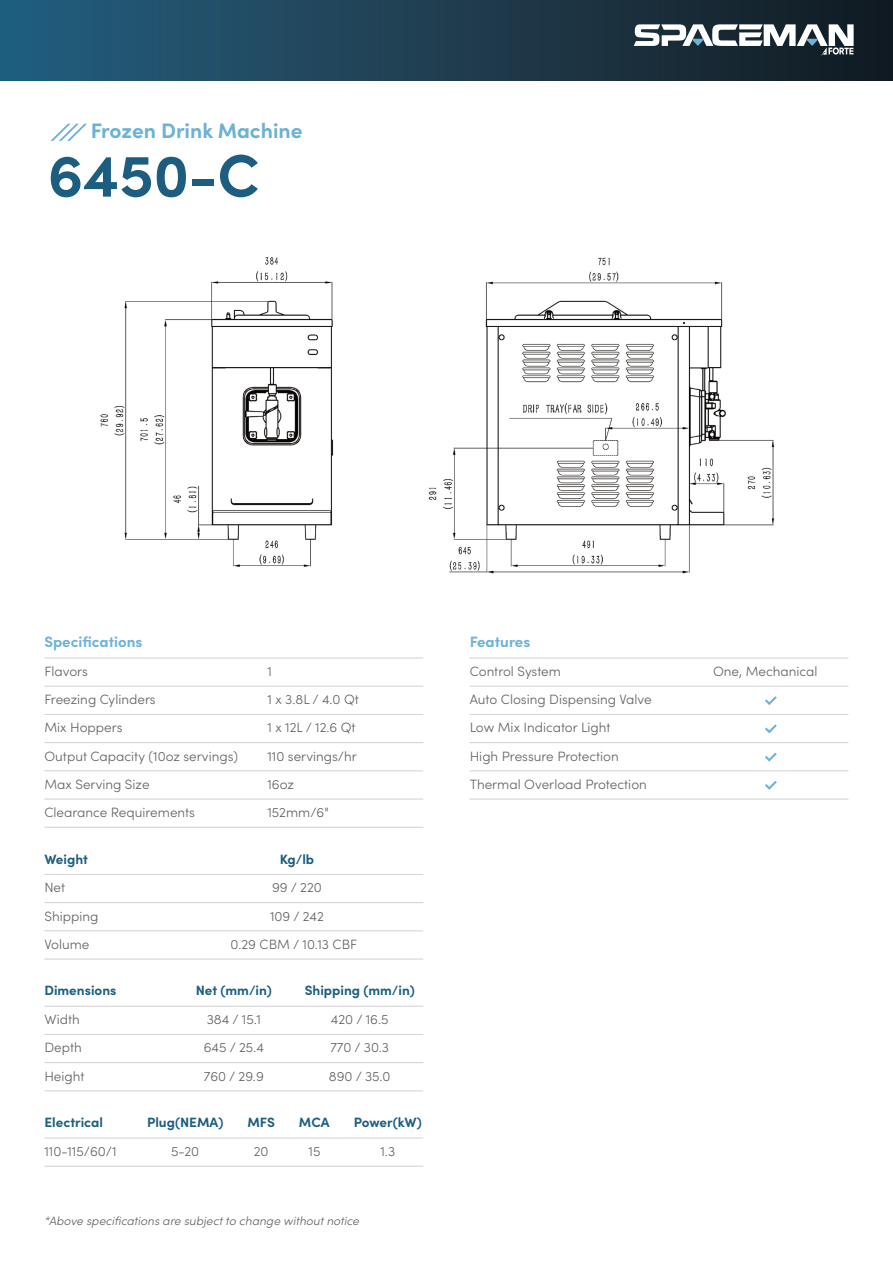
<style>
.page{position:relative;width:893px;height:1263px;background:#fff}
.page>*{position:absolute;margin:0;border:0;box-sizing:border-box;transform-origin:0 0}
.t1{font:700 60px "Sofia Pro";color:#1d5e80}
.t2{font:700 21px "Sofia Pro";color:#6db1d7}
.t3{font:700 15px "Sofia Pro";color:#6eb2d8}
.t4{font:300 13.5px/28.2px "Sofia Pro";color:#626166}
.t5{font:700 13.5px "Sofia Pro";color:#1d5e80}
.t6{font:italic 300 12px "Sofia Pro";color:#626166}
</style>
<div class="page">
<img style="left:100px;top:257px;width:675px;height:317px">
<hr style="left:44px;top:658px;width:379px;height:1px;background:#626166">
<hr style="left:44px;top:686px;width:379px;height:1px;background:#626166">
<hr style="left:44px;top:714px;width:379px;height:1px;background:#626166">
<hr style="left:44px;top:742px;width:379px;height:1px;background:#626166">
<hr style="left:44px;top:770px;width:379px;height:1px;background:#626166">
<hr style="left:44px;top:799px;width:379px;height:1px;background:#626166">
<hr style="left:44px;top:827px;width:379px;height:1px;background:#626166">
<hr style="left:470px;top:658px;width:378px;height:1px;background:#626166">
<hr style="left:470px;top:686px;width:378px;height:1px;background:#626166">
<hr style="left:470px;top:714px;width:378px;height:1px;background:#626166">
<hr style="left:470px;top:742px;width:378px;height:1px;background:#626166">
<hr style="left:470px;top:770px;width:378px;height:1px;background:#626166">
<hr style="left:470px;top:799px;width:378px;height:1px;background:#626166">
<svg style="left:765px;top:696px;width:12px;height:9px"></svg>
<svg style="left:765px;top:724px;width:12px;height:10px"></svg>
<svg style="left:765px;top:752px;width:12px;height:10px"></svg>
<svg style="left:765px;top:781px;width:12px;height:9px"></svg>
<svg style="left:50px;top:124px;width:37px;height:17px"></svg>
<div style="left:0;top:0;width:893px;height:81px;background:linear-gradient(to right,#255f7f,#151b21)"></div>
<svg style="left:634px;top:24px;width:220px;height:32px"></svg>
<hr style="left:44px;top:874px;width:379px;height:1px;background:#626166">
<hr style="left:44px;top:902px;width:379px;height:1px;background:#626166">
<hr style="left:44px;top:930px;width:379px;height:1px;background:#626166">
<hr style="left:44px;top:959px;width:379px;height:1px;background:#626166">
<hr style="left:44px;top:1006px;width:379px;height:1px;background:#626166">
<hr style="left:44px;top:1034px;width:379px;height:1px;background:#626166">
<hr style="left:44px;top:1062px;width:379px;height:1px;background:#626166">
<hr style="left:44px;top:1090px;width:379px;height:1px;background:#626166">
<hr style="left:44px;top:1137px;width:379px;height:1px;background:#626166">
<hr style="left:44px;top:1166px;width:379px;height:1px;background:#626166">
<h2 class="t2" style="left:91px;top:115px;width:213px">Frozen Drink Machine</h2>
<h1 class="t1" style="left:48px;top:129px;width:213px">6450-C</h1>
<p class="t3" style="left:44px;top:630px;width:99px">Specifications</p>
<p class="t4" style="left:44px;top:656px;width:45px">Flavors</p>
<p class="t4" style="left:267px;top:656px;width:6px">1</p>
<p class="t4" style="left:44px;top:685px;width:113px">Freezing Cylinders</p>
<p class="t4" style="left:267px;top:685px;width:93px">1 x 3.8L / 4.0 Qt</p>
<p class="t4" style="left:44px;top:713px;width:80px">Mix Hoppers</p>
<p class="t4" style="left:267px;top:713px;width:90px">1 x 12L / 12.6 Qt</p>
<p class="t4" style="left:44px;top:741px;width:195px">Output Capacity (10oz servings)</p>
<p class="t4" style="left:267px;top:741px;width:91px">110 servings/hr</p>
<p class="t4" style="left:44px;top:769px;width:107px">Max Serving Size</p>
<p class="t4" style="left:267px;top:769px;width:28px">16oz</p>
<p class="t4" style="left:44px;top:797px;width:152px">Clearance Requirements</p>
<p class="t4" style="left:267px;top:797px;width:63px">152mm/6"</p>
<p class="t5" style="left:44px;top:848px;width:45px">Weight</p>
<p class="t5" style="left:280px;top:848px;width:36px">Kg/lb</p>
<p class="t4" style="left:44px;top:873px;width:22px">Net</p>
<p class="t4" style="left:270px;top:873px;width:55px">99 / 220<br>109 / 242</p>
<p class="t4" style="left:44px;top:901px;width:55px">Shipping</p>
<p class="t4" style="left:44px;top:929px;width:47px">Volume</p>
<p class="t4" style="left:231px;top:929px;width:128px">0.29 CBM / 10.13 CBF</p>
<p class="t5" style="left:44px;top:980px;width:74px">Dimensions</p>
<p class="t5" style="left:196px;top:980px;width:78px">Net (mm/in)</p>
<p class="t5" style="left:305px;top:980px;width:112px">Shipping (mm/in)</p>
<p class="t4" style="left:44px;top:1005px;width:37px">Width</p>
<p class="t4" style="left:330px;top:1005px;width:60px">420 / 16.5<br>770 / 30.3</p>
<p class="t4" style="left:207px;top:1005px;width:56px">384 / 15.1</p>
<p class="t4" style="left:44px;top:1033px;width:39px">Depth</p>
<p class="t4" style="left:204px;top:1033px;width:62px">645 / 25.4</p>
<p class="t4" style="left:44px;top:1061px;width:42px">Height</p>
<p class="t5" style="left:44px;top:1112px;width:60px">Electrical</p>
<p class="t4" style="left:44px;top:1136px;width:74px">110-115/60/1</p>
<p class="t4" style="left:204px;top:1061px;width:61px">760 / 29.9</p>
<p class="t4" style="left:329px;top:1061px;width:63px">890 / 35.0</p>
<p class="t5" style="left:147px;top:1112px;width:78px">Plug(NEMA)</p>
<p class="t4" style="left:171px;top:1136px;width:30px">5-20</p>
<p class="t5" style="left:247px;top:1112px;width:29px">MFS</p>
<p class="t4" style="left:254px;top:1136px;width:16px">20</p>
<p class="t5" style="left:299px;top:1112px;width:32px">MCA</p>
<p class="t4" style="left:309px;top:1136px;width:13px">15</p>
<p class="t5" style="left:354px;top:1112px;width:69px">Power(kW)</p>
<p class="t4" style="left:380px;top:1136px;width:16px">1.3</p>
<p class="t6" style="left:44px;top:1212px;width:317px">*Above specifications are subject to change without notice</p>
<p class="t3" style="left:470px;top:630px;width:62px">Features</p>
<p class="t4" style="left:470px;top:656px;width:93px">Control System</p>
<p class="t4" style="left:470px;top:685px;width:184px">Auto Closing Dispensing Valve</p>
<p class="t4" style="left:470px;top:713px;width:142px">Low Mix Indicator Light</p>
<p class="t4" style="left:470px;top:741px;width:179px">High Pressure Protection<br>Thermal Overload Protection</p>
<p class="t4" style="left:713px;top:656px;width:106px">One, Mechanical</p>
</div>
